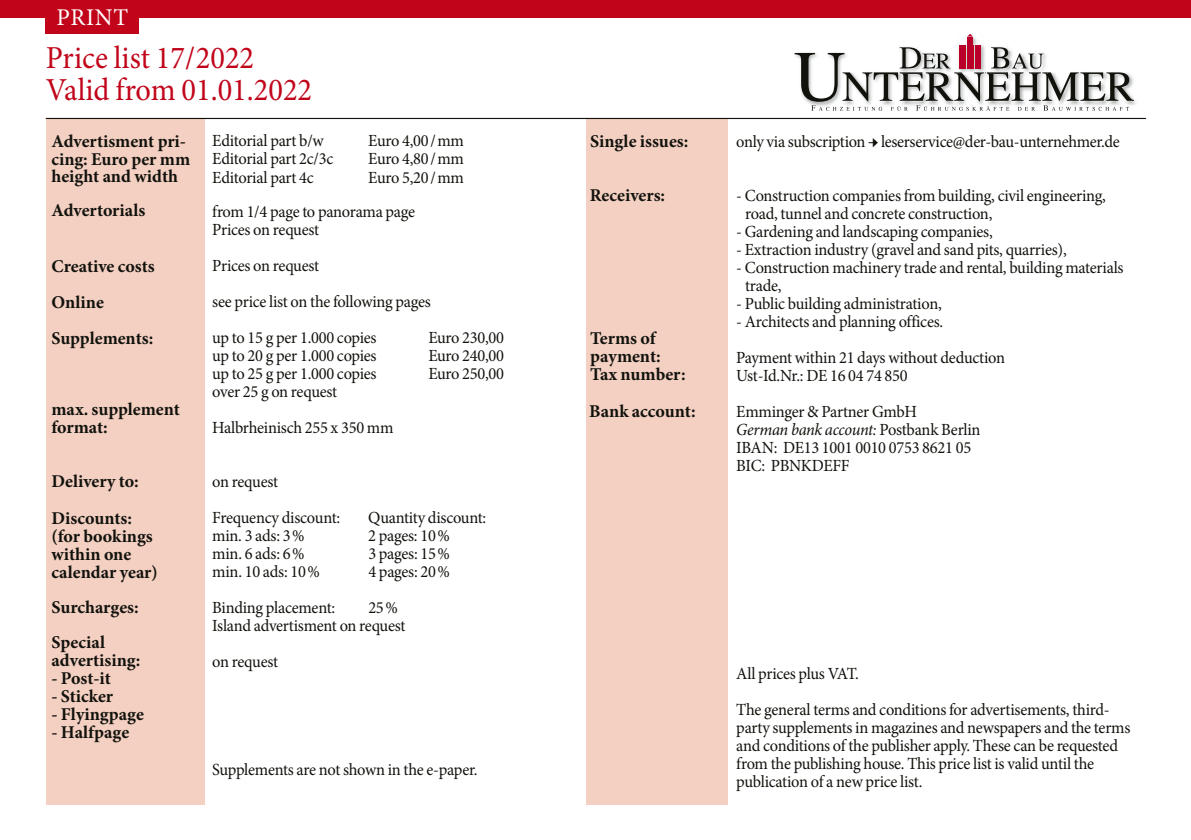
<style>
.page{position:relative;width:1191px;height:840px;background:#fff}
.page>*{position:absolute;margin:0;border:0;box-sizing:border-box;transform-origin:0 0}
.t1{font:32px/32px "Minion Pro";color:#c10419;scale:.95 1}
.t2{font:24px "Minion Pro";letter-spacing:.025em;color:#fff}
.t3{font:700 18px/18px "Minion Pro";color:#12120d}
.t4{font:17px/36px "Minion Pro";letter-spacing:-.015em;color:#12120d}
.s1{font-style:italic}
</style>
<div class="page">
<img style="left:973px;top:37px;width:4px;height:8px">
<svg style="left:794px;top:45px;width:340px;height:66px"></svg>
<div style="left:959px;top:45px;width:6px;height:23px;background:#b9002b"></div>
<div style="left:967px;top:37px;width:6px;height:31px;background:#b9002b"></div>
<div style="left:975px;top:45px;width:6px;height:23px;background:#b9002b"></div>
<svg style="left:967px;top:34px;width:6px;height:3px"></svg>
<div style="left:0;top:0;width:1191px;height:17px;background:#c10419"></div>
<div style="left:46px;top:118px;width:159px;height:686px;background:#f3d0c2"></div>
<div style="left:586px;top:118px;width:142px;height:686px;background:#f3d0c2"></div>
<hr style="left:46px;top:118px;width:1100px;height:1px;background:#12120d">
<div style="left:46px;top:0;width:93px;height:33px;background:#c10419"></div>
<h2 class="t2" style="left:57px;top:1px;width:73px">PRINT</h2>
<h1 class="t1" style="left:46px;top:42px;width:282px">Price list 17/2022<br>Valid from 01.01.2022</h1>
<p class="t3" style="left:51px;top:132px;width:140px">Advertisment pri&shy;cing: Euro per mm height and width</p>
<p class="t3" style="left:51px;top:201px;width:95px">Advertorials</p>
<p class="t3" style="left:51px;top:247px;width:105px;line-height:36px">Creative costs<br>Online<br>Supplements:</p>
<p class="t3" style="left:51px;top:400px;width:130px">max. supplement format:</p>
<p class="t3" style="left:51px;top:472px;width:89px">Delivery to:</p>
<p class="t3" style="left:51px;top:508px;width:108px">Discounts: (for bookings within one calendar year)</p>
<p class="t3" style="left:51px;top:597px;width:89px">Surcharges:</p>
<p class="t3" style="left:51px;top:633px;width:90px">Special advertising:</p>
<p class="t3" style="left:51px;top:669px;width:61px">- Post-it</p>
<p class="t3" style="left:51px;top:687px;width:63px">- Sticker</p>
<p class="t3" style="left:51px;top:705px;width:94px">- Flyingpage</p>
<p class="t3" style="left:51px;top:723px;width:79px">- Halfpage</p>
<p class="t4" style="left:212px;top:123px;width:113px">Editorial part b/w</p>
<p class="t4" style="left:368px;top:123px;width:97px">Euro 4,00/mm</p>
<p class="t4" style="left:212px;top:141px;width:123px">Editorial part 2c/3c</p>
<p class="t4" style="left:368px;top:141px;width:97px">Euro 4,80/mm</p>
<p class="t4" style="left:212px;top:159px;width:103px">Editorial part 4c</p>
<p class="t4" style="left:212px;top:160px;width:253px;line-height:34px;text-indent:156px">Euro 5,20/mm from 1/4 page to panorama page</p>
<p class="t4" style="left:212px;top:211px;width:220px">Prices on request<br>Prices on request<br>see price list on the following pages up to 15 g per 1.000 copies</p>
<p class="t4" style="left:428px;top:319px;width:77px">Euro 230,00</p>
<p class="t4" style="left:212px;top:337px;width:166px">up to 20 g per 1.000 copies</p>
<p class="t4" style="left:428px;top:337px;width:77px">Euro 240,00</p>
<p class="t4" style="left:212px;top:355px;width:166px">up to 25 g per 1.000 copies</p>
<p class="t4" style="left:428px;top:355px;width:77px">Euro 250,00</p>
<p class="t4" style="left:212px;top:373px;width:183px">over 25 g on request<br>Halbrheinisch 255 x 350 mm</p>
<p class="t4" style="left:212px;top:463px;width:130px">on request<br>Frequency discount:</p>
<p class="t4" style="left:368px;top:499px;width:120px">Quantity discount:</p>
<p class="t4" style="left:212px;top:517px;width:94px">min. 3 ads: 3%</p>
<p class="t4" style="left:368px;top:517px;width:83px">2 pages: 10%</p>
<p class="t4" style="left:212px;top:535px;width:94px">min. 6 ads: 6%</p>
<p class="t4" style="left:368px;top:535px;width:83px">3 pages: 15%</p>
<p class="t4" style="left:212px;top:553px;width:109px">min. 10 ads: 10%</p>
<p class="t4" style="left:368px;top:553px;width:83px">4 pages: 20%</p>
<p class="t4" style="left:212px;top:589px;width:124px">Binding placement:</p>
<p class="t4" style="left:212px;top:598px;width:195px;line-height:18px;text-indent:156px">25%<br>Island advertisment on request</p>
<p class="t4" style="left:212px;top:643px;width:67px">on request</p>
<p class="t4" style="left:212px;top:751px;width:267px">Supplements are not shown in the e-paper.</p>
<p class="t3" style="left:590px;top:132px;width:100px">Single issues:</p>
<p class="t3" style="left:590px;top:186px;width:77px">Receivers:</p>
<p class="t3" style="left:590px;top:329px;width:97px">Terms of payment:<br>Tax number:</p>
<p class="t3" style="left:589px;top:401px;width:108px">Bank account:</p>
<p class="t4" style="left:736px;top:123px;width:385px">only via subscription → leserservice@der-bau-unternehmer.de</p>
<p class="t4" style="left:745px;top:186px;width:362px;line-height:18px;text-indent:-9px">- Construction companies from building, civil engineering, road, tunnel and concrete construction,</p>
<p class="t4" style="left:736px;top:213px;width:258px">- Gardening and landscaping companies,</p>
<p class="t4" style="left:736px;top:231px;width:332px">- Extraction industry (gravel and sand pits, quarries),</p>
<p class="t4" style="left:745px;top:258px;width:380px;line-height:18px;text-indent:-9px">- Construction machinery trade and rental, building materials trade,</p>
<p class="t4" style="left:736px;top:285px;width:207px">- Public building administration,</p>
<p class="t4" style="left:736px;top:303px;width:270px">- Architects and planning offices.<br>Payment within 21 days without deduction</p>
<p class="t4" style="left:736px;top:357px;width:182px">Ust-Id.Nr.: DE 16 04 74 850<br>Emminger &amp; Partner GmbH</p>
<p class="t4" style="left:736px;top:420px;width:246px;line-height:18px"><span class="s1">German bank account:</span> Postbank Berlin<br>IBAN: DE13 1001 0010 0753 8621 05<br>BIC: PBNKDEFF</p>
<p class="t4" style="left:736px;top:655px;width:375px">All prices plus VAT.<br>The general terms and conditions for advertisements, third-</p>
<p class="t4" style="left:736px;top:718px;width:395px;line-height:18px">party supplements in magazines and newspapers and the terms and conditions of the publisher apply. These can be requested from the publishing house. This price list is valid until the publication of a new price list.</p>
</div>
